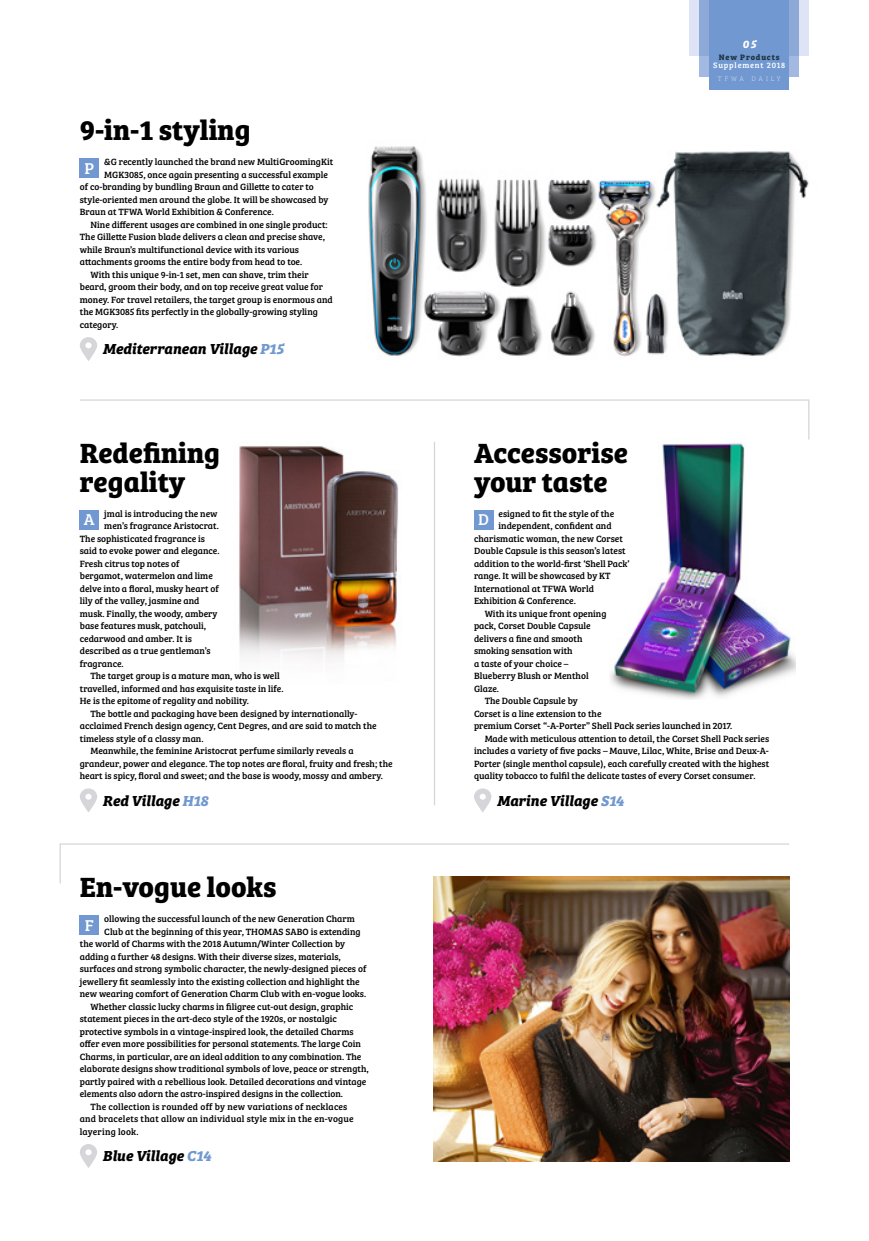
<style>
.page{position:relative;width:869px;height:1241px;background:#fff}
.page>*{position:absolute;margin:0;border:0;box-sizing:border-box;transform-origin:0 0}
.t1{font:700 28.75px/28.8px "Bree Serif";color:#000}
.t2{font:16.25px "Bree Serif";color:#fff}
.t3{font:italic 700 15px "Bree Serif";color:#000}
.t4{font:italic 700 11.25px "Bree Serif";color:#fff}
.t5{font:9.38px "Bree Serif";color:#000}
.t6{font:9.38px "Bree Serif";letter-spacing:.02em;color:#000}
.t7{font:8.12px "Bree Serif";letter-spacing:.1em;color:#fff}
.t8{font:700 8.12px "Bree Serif";letter-spacing:.1em;color:#1f3340}
.t9{font:6.88px "Bree Serif Lt";letter-spacing:.42em;color:#bccae9}
.s1{color:#7198d0}
</style>
<div class="page">
<img style="left:610px;top:443px;width:185px;height:256px">
<svg style="left:59px;top:843px;width:731px;height:41px"></svg>
<svg style="left:80px;top:399px;width:729px;height:41px"></svg>
<img style="left:239px;top:446px;width:160px;height:214px">
<div style="left:80px;top:510px;width:19px;height:19px;background:#7198d0"></div>
<svg style="left:80px;top:788px;width:17px;height:24px"></svg>
<hr style="left:433px;top:442px;width:2px;height:363px;background:#d5d5da">
<img style="left:368px;top:146px;width:441px;height:211px">
<div style="left:80px;top:159px;width:19px;height:19px;background:#7198d0"></div>
<svg style="left:80px;top:337px;width:17px;height:24px"></svg>
<div style="left:474px;top:510px;width:19px;height:19px;background:#7198d0"></div>
<svg style="left:474px;top:788px;width:17px;height:24px"></svg>
<img style="left:433px;top:876px;width:355px;height:284px">
<div style="left:80px;top:915px;width:19px;height:19px;background:#7198d0"></div>
<svg style="left:80px;top:1144px;width:17px;height:23px"></svg>
<div style="left:689px;top:0;width:119px;height:56px;background:#dee4f5"></div>
<div style="left:699px;top:56px;width:99px;height:20px;background:#a4b9e1"></div>
<div style="left:699px;top:0;width:99px;height:56px;background:#8ca9d8"></div>
<div style="left:709px;top:0;width:79px;height:90px;background:#7198d0"></div>
<h1 class="t1" style="left:80px;top:114px;width:172px">9-in-1 styling</h1>
<h2 class="t2" style="left:84px;top:156px;width:11px">P</h2>
<p class="t5" style="left:104px;top:155px;width:230px">&amp;G recently launched the brand new MultiGroomingKit</p>
<p class="t5" style="left:104px;top:168px;width:225px">MGK3085, once again presenting a successful example</p>
<p class="t5" style="left:80px;top:180px;width:235px">of co-branding by bundling Braun and Gillette to cater to</p>
<p class="t5" style="left:80px;top:193px;width:250px">style-oriented men around the globe. It will be showcased by</p>
<p class="t5" style="left:80px;top:205px;width:195px">Braun at TFWA World Exhibition &amp; Conference.</p>
<p class="t5" style="left:90px;top:218px;width:239px">Nine different usages are combined in one single product:</p>
<p class="t5" style="left:80px;top:230px;width:246px">The Gillette Fusion blade delivers a clean and precise shave,</p>
<p class="t5" style="left:80px;top:243px;width:221px">while Braun’s multifunctional device with its various</p>
<p class="t5" style="left:80px;top:255px;width:224px">attachments grooms the entire body from head to toe.</p>
<p class="t5" style="left:90px;top:268px;width:220px">With this unique 9-in-1 set, men can shave, trim their</p>
<p class="t5" style="left:80px;top:280px;width:245px">beard, groom their body, and on top receive great value for</p>
<p class="t5" style="left:80px;top:293px;width:254px">money. For travel retailers, the target group is enormous and</p>
<p class="t5" style="left:80px;top:305px;width:239px">the MGK3085 fits perfectly in the globally-growing styling</p>
<p class="t5" style="left:80px;top:318px;width:40px">category.</p>
<h3 class="t3" style="left:102px;top:337px;width:182px">Mediterranean Village <span class="s1">P15</span></h3>
<h1 class="t1" style="left:80px;top:436px;width:142px">Redefining regality</h1>
<h2 class="t2" style="left:84px;top:507px;width:12px">A</h2>
<p class="t5" style="left:104px;top:506px;width:115px">jmal is introducing the new</p>
<p class="t5" style="left:104px;top:519px;width:116px">men’s fragrance Aristocrat.</p>
<p class="t5" style="left:80px;top:531px;width:127px">The sophisticated fragrance is</p>
<p class="t5" style="left:80px;top:544px;width:141px">said to evoke power and elegance.</p>
<p class="t5" style="left:80px;top:556px;width:101px">Fresh citrus top notes of</p>
<p class="t5" style="left:80px;top:569px;width:134px">bergamot, watermelon and lime</p>
<p class="t5" style="left:80px;top:581px;width:140px">delve into a floral, musky heart of</p>
<p class="t5" style="left:80px;top:594px;width:121px">lily of the valley, jasmine and</p>
<p class="t5" style="left:80px;top:606px;width:139px">musk. Finally, the woody, ambery</p>
<p class="t5" style="left:80px;top:619px;width:128px">base features musk, patchouli,</p>
<p class="t5" style="left:80px;top:631px;width:114px">cedarwood and amber. It is</p>
<p class="t5" style="left:80px;top:644px;width:132px">described as a true gentleman’s</p>
<p class="t5" style="left:80px;top:656px;width:45px">fragrance.</p>
<p class="t5" style="left:90px;top:669px;width:191px">The target group is a mature man, who is well</p>
<p class="t5" style="left:80px;top:681px;width:205px">travelled, informed and has exquisite taste in life.</p>
<p class="t5" style="left:80px;top:694px;width:171px">He is the epitome of regality and nobility.</p>
<p class="t5" style="left:90px;top:706px;width:268px">The bottle and packaging have been designed by internationally-</p>
<p class="t5" style="left:80px;top:719px;width:298px">acclaimed French design agency, Cent Degres, and are said to match the</p>
<p class="t5" style="left:80px;top:731px;width:125px">timeless style of a classy man.</p>
<p class="t5" style="left:90px;top:744px;width:264px">Meanwhile, the feminine Aristocrat perfume similarly reveals a</p>
<p class="t5" style="left:80px;top:756px;width:314px">grandeur, power and elegance. The top notes are floral, fruity and fresh; the</p>
<p class="t5" style="left:80px;top:769px;width:304px">heart is spicy, floral and sweet; and the base is woody, mossy and ambery.</p>
<h3 class="t3" style="left:102px;top:788px;width:107px">Red Village <span class="s1">H18</span></h3>
<h1 class="t1" style="left:80px;top:870px;width:198px">En-vogue looks</h1>
<h2 class="t2" style="left:85px;top:912px;width:10px">F</h2>
<p class="t5" style="left:104px;top:911px;width:252px">ollowing the successful launch of the new Generation Charm</p>
<p class="t5" style="left:104px;top:924px;width:258px">Club at the beginning of this year, THOMAS SABO is extending</p>
<p class="t5" style="left:80px;top:936px;width:267px">the world of Charms with the 2018 Autumn/Winter Collection by</p>
<p class="t5" style="left:80px;top:949px;width:262px">adding a further 48 designs. With their diverse sizes, materials,</p>
<p class="t5" style="left:80px;top:961px;width:288px">surfaces and strong symbolic character, the newly-designed pieces of</p>
<p class="t5" style="left:80px;top:974px;width:281px">jewellery fit seamlessly into the existing collection and highlight the</p>
<p class="t5" style="left:80px;top:986px;width:288px">new wearing comfort of Generation Charm Club with en-vogue looks.</p>
<p class="t5" style="left:90px;top:999px;width:264px">Whether classic lucky charms in filigree cut-out design, graphic</p>
<p class="t5" style="left:80px;top:1011px;width:258px">statement pieces in the art-deco style of the 1920s, or nostalgic</p>
<p class="t5" style="left:80px;top:1024px;width:275px">protective symbols in a vintage-inspired look, the detailed Charms</p>
<p class="t5" style="left:80px;top:1036px;width:282px">offer even more possibilities for personal statements. The large Coin</p>
<p class="t5" style="left:80px;top:1049px;width:283px">Charms, in particular, are an ideal addition to any combination. The</p>
<p class="t5" style="left:80px;top:1061px;width:290px">elaborate designs show traditional symbols of love, peace or strength,</p>
<p class="t5" style="left:80px;top:1074px;width:288px">partly paired with a rebellious look. Detailed decorations and vintage</p>
<p class="t5" style="left:80px;top:1086px;width:264px">elements also adorn the astro-inspired designs in the collection.</p>
<p class="t6" style="left:90px;top:1099px;width:258px">The collection is rounded off by new variations of necklaces</p>
<p class="t6" style="left:80px;top:1111px;width:275px">and bracelets that allow an individual style mix in the en-vogue</p>
<p class="t6" style="left:80px;top:1124px;width:60px">layering look.</p>
<h3 class="t3" style="left:102px;top:1143px;width:110px">Blue Village <span class="s1">C14</span></h3>
<p class="t4" style="left:742px;top:35px;width:15px">05</p>
<p class="t9" style="left:717px;top:74px;width:64px">TFWA DAILY</p>
<p class="t8" style="left:718px;top:51px;width:62px">New Products</p>
<p class="t7" style="left:713px;top:59px;width:73px">Supplement 2018</p>
<h1 class="t1" style="left:474px;top:436px;width:155px">Accessorise your taste</h1>
<h2 class="t2" style="left:478px;top:507px;width:12px">D</h2>
<p class="t5" style="left:498px;top:506px;width:117px">esigned to fit the style of the</p>
<p class="t5" style="left:498px;top:519px;width:115px">independent, confident and</p>
<p class="t5" style="left:474px;top:531px;width:150px">charismatic woman, the new Corset</p>
<p class="t5" style="left:474px;top:544px;width:153px">Double Capsule is this season’s latest</p>
<p class="t5" style="left:474px;top:556px;width:157px">addition to the world-first ‘Shell Pack’</p>
<p class="t5" style="left:474px;top:569px;width:138px">range. It will be showcased by KT</p>
<p class="t5" style="left:474px;top:581px;width:121px">International at TFWA World</p>
<p class="t5" style="left:474px;top:594px;width:103px">Exhibition &amp; Conference.</p>
<p class="t5" style="left:484px;top:606px;width:123px">With its unique front opening</p>
<p class="t5" style="left:474px;top:619px;width:118px">pack, Corset Double Capsule</p>
<p class="t5" style="left:474px;top:631px;width:110px">delivers a fine and smooth</p>
<p class="t5" style="left:474px;top:644px;width:100px">smoking sensation with</p>
<p class="t5" style="left:474px;top:656px;width:96px">a taste of your choice –</p>
<p class="t5" style="left:474px;top:669px;width:116px">Blueberry Blush or Menthol</p>
<p class="t5" style="left:474px;top:681px;width:27px">Glaze.</p>
<p class="t5" style="left:484px;top:694px;width:95px">The Double Capsule by</p>
<p class="t5" style="left:474px;top:706px;width:129px">Corset is a line extension to the</p>
<p class="t5" style="left:474px;top:719px;width:260px">premium Corset “-A-Porter” Shell Pack series launched in 2017.</p>
<p class="t5" style="left:484px;top:731px;width:286px">Made with meticulous attention to detail, the Corset Shell Pack series</p>
<p class="t5" style="left:474px;top:744px;width:296px">includes a variety of five packs – Mauve, Lilac, White, Brise and Deux-A-</p>
<p class="t5" style="left:474px;top:756px;width:297px">Porter (single menthol capsule), each carefully created with the highest</p>
<p class="t5" style="left:474px;top:769px;width:283px">quality tobacco to fulfil the delicate tastes of every Corset consumer.</p>
<h3 class="t3" style="left:496px;top:788px;width:128px">Marine Village <span class="s1">S14</span></h3>
</div>
